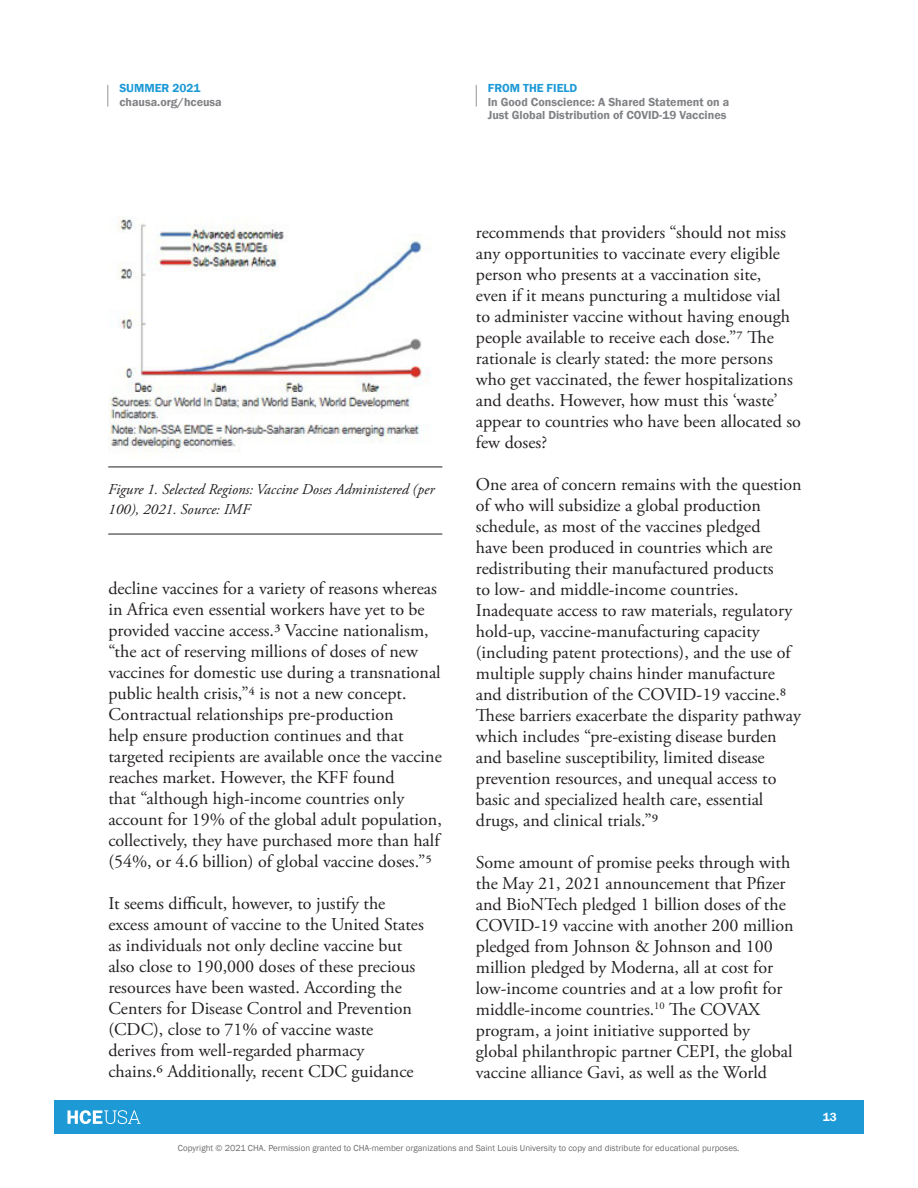
<style>
.page{position:relative;width:918px;height:1188px;background:#fff}
.page>*{position:absolute;margin:0;border:0;box-sizing:border-box;transform-origin:0 0}
.t1{font:18px/21px "Adobe Garamond Pro";color:#231f20}
.t2{font:italic 15px/19.5px "Adobe Garamond Pro";color:#231f20}
.t3{font:600 12px "Franklin Gothic";color:#808285}
.t4{font:600 12px "Franklin Gothic";color:#1d99d6}
.t5{font:600 12px "Franklin Gothic";color:#fff}
.t6{font:9px "Franklin Gothic";color:#6c6d70}
</style>
<div class="page">
<div style="left:54px;top:1100px;width:810px;height:34px;background:#1d99d6"></div>
<svg style="left:68px;top:1110px;width:73px;height:14px"></svg>
<img style="left:108px;top:217px;width:323px;height:238px">
<hr style="left:108px;top:467px;width:334px;height:1px;background:#231f20">
<hr style="left:108px;top:534px;width:334px;height:1px;background:#231f20">
<svg style="left:107px;top:85px;width:1px;height:21px"></svg>
<svg style="left:476px;top:85px;width:1px;height:21px"></svg>
<p class="t4" style="left:119px;top:81px;width:83px">SUMMER 2021</p>
<p class="t3" style="left:119px;top:94px;width:104px">chausa.org/hceusa</p>
<p class="t4" style="left:488px;top:81px;width:91px">FROM THE FIELD</p>
<p class="t3" style="left:488px;top:94px;width:243px">In Good Conscience: A Shared Statement on a</p>
<p class="t3" style="left:488px;top:108px;width:240px">Just Global Distribution of COVID-19 Vaccines</p>
<p class="t2" style="left:108px;top:480px;width:328px">Figure 1. Selected Regions: Vaccine Doses Administered (per<br>100), 2021. Source: IMF</p>
<p class="t1" style="left:108px;top:578px;width:335px">decline vaccines for a variety of reasons whereas in Africa even essential workers have yet to be provided vaccine access.3 Vaccine nationalism, “the act of reserving millions of doses of new vaccines for domestic use during a transnational public health crisis,”4 is not a new concept.<br>Contractual relationships pre-production<br>help ensure production continues and that targeted recipients are available once the vaccine reaches market. However, the KFF found<br>that “although high-income countries only account for 19% of the global adult population, collectively, they have purchased more than half (54%, or 4.6 billion) of global vaccine doses.”5</p>
<p class="t1" style="left:108px;top:893px;width:317px">It seems difficult, however, to justify the excess amount of vaccine to the United States as individuals not only decline vaccine but also close to 190,000 doses of these precious resources have been wasted. According the Centers for Disease Control and Prevention (CDC), close to 71% of vaccine waste derives from well-regarded pharmacy<br>chains.6 Additionally, recent CDC guidance</p>
<p class="t1" style="left:476px;top:222px;width:327px">recommends that providers “should not miss any opportunities to vaccinate every eligible person who presents at a vaccination site,<br>even if it means puncturing a multidose vial<br>to administer vaccine without having enough people available to receive each dose.”7 The rationale is clearly stated: the more persons who get vaccinated, the fewer hospitalizations and deaths. However, how must this ‘waste’ appear to countries who have been allocated so few doses?</p>
<p class="t1" style="left:476px;top:475px;width:327px">One area of concern remains with the question of who will subsidize a global production schedule, as most of the vaccines pledged<br>have been produced in countries which are redistributing their manufactured products<br>to low- and middle-income countries.<br>Inadequate access to raw materials, regulatory hold-up, vaccine-manufacturing capacity (including patent protections), and the use of multiple supply chains hinder manufacture and distribution of the COVID-19 vaccine.8<br>These barriers exacerbate the disparity pathway which includes “pre-existing disease burden and baseline susceptibility, limited disease prevention resources, and unequal access to basic and specialized health care, essential drugs, and clinical trials.”9</p>
<p class="t1" style="left:476px;top:853px;width:319px">Some amount of promise peeks through with the May 21, 2021 announcement that Pfizer and BioNTech pledged 1 billion doses of the COVID-19 vaccine with another 200 million pledged from Johnson &amp; Johnson and 100 million pledged by Moderna, all at cost for low-income countries and at a low profit for middle-income countries.<sup>10</sup> The COVAX program, a joint initiative supported by global philanthropic partner CEPI, the global vaccine alliance Gavi, as well as the World</p>
<p class="t6" style="left:178px;top:1142px;width:563px">Copyright © 2021 CHA. Permission granted to CHA-member organizations and Saint Louis University to copy and distribute for educational purposes.</p>
<p class="t5" style="left:823px;top:1109px;width:16px">13</p>
</div>
